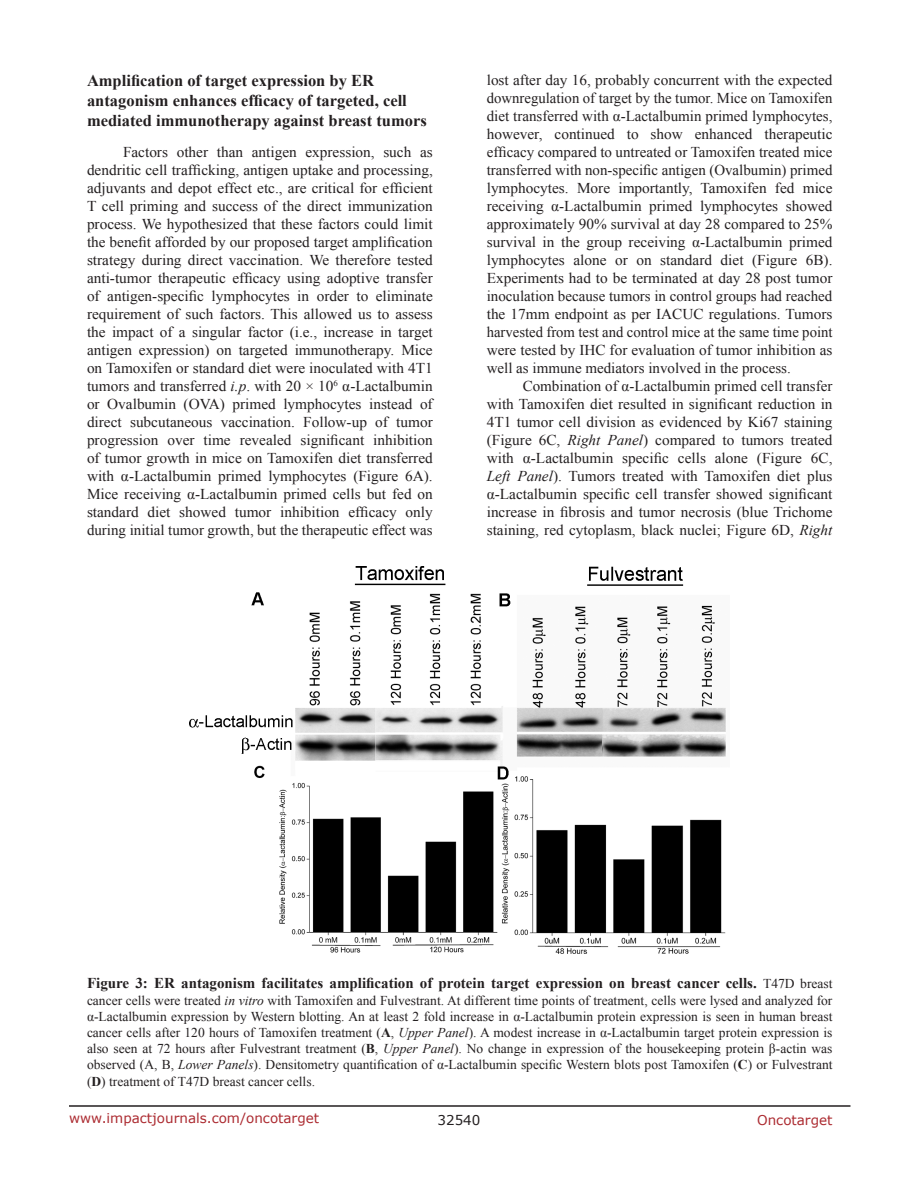
<style>
.page{position:relative;width:918px;height:1188px;background:#fff}
.page>*{position:absolute;margin:0;border:0;box-sizing:border-box;transform-origin:0 0}
.SubHeading_middle{font:700 16.5px/19.8px "Times New Roman";color:#231f20}
.BodyText{font:15px/18px "Times New Roman";color:#231f20;text-align:justify}
.FigureText{font:700 15px "Times New Roman";color:#231f20}
.FigureText-2{font:13.5px/16.2px "Times New Roman";color:#231f20;text-align:justify}
.t1{font:13.5px "Verdana";color:#ac2b31}
.t2{font:13.5px "Verdana";color:#231f20}
.s1{font-style:italic}
.s2{font-weight:400;font-size:13.5px}
.s3{font-weight:700}
</style>
<div class="page">
<hr style="left:69px;top:1105px;width:781px;height:2px;background:#231f20">
<img style="left:190px;top:566px;width:536px;height:387px">
<p class="SubHeading_middle" style="left:87px;top:70px;width:341px">Amplification of target expression by ER antagonism enhances efficacy of targeted, cell mediated immunotherapy against breast tumors</p>
<p class="BodyText" style="left:87px;top:143px;width:347px;text-indent:36px">Factors other than antigen expression, such as dendritic cell trafficking, antigen uptake and processing, adjuvants and depot effect etc., are critical for efficient T cell priming and success of the direct immunization process. We hypothesized that these factors could limit the benefit afforded by our proposed target amplification strategy during direct vaccination. We therefore tested anti-tumor therapeutic efficacy using adoptive transfer of antigen-specific lymphocytes in order to eliminate requirement of such factors. This allowed us to assess the impact of a singular factor (i.e., increase in target antigen expression) on targeted immunotherapy. Mice on Tamoxifen or standard diet were inoculated with 4T1 tumors and transferred <span class="s1">i.p</span>. with 20 × 10<sup>6</sup> α-Lactalbumin or Ovalbumin (OVA) primed lymphocytes instead of direct subcutaneous vaccination. Follow-up of tumor progression over time revealed significant inhibition of tumor growth in mice on Tamoxifen diet transferred with α-Lactalbumin primed lymphocytes (Figure 6A).<br>Mice receiving α-Lactalbumin primed cells but fed on standard diet showed tumor inhibition efficacy only during initial tumor growth, but the therapeutic effect was</p>
<p class="BodyText" style="left:487px;top:71px;width:347px">lost after day 16, probably concurrent with the expected downregulation of target by the tumor. Mice on Tamoxifen diet transferred with α-Lactalbumin primed lymphocytes, however, continued to show enhanced therapeutic efficacy compared to untreated or Tamoxifen treated mice transferred with non-specific antigen (Ovalbumin) primed lymphocytes. More importantly, Tamoxifen fed mice receiving α-Lactalbumin primed lymphocytes showed approximately 90% survival at day 28 compared to 25% survival in the group receiving α-Lactalbumin primed lymphocytes alone or on standard diet (Figure 6B).<br>Experiments had to be terminated at day 28 post tumor inoculation because tumors in control groups had reached the 17mm endpoint as per IACUC regulations. Tumors harvested from test and control mice at the same time point were tested by IHC for evaluation of tumor inhibition as well as immune mediators involved in the process.</p>
<p class="BodyText" style="left:487px;top:377px;width:347px;text-indent:36px">Combination of α-Lactalbumin primed cell transfer with Tamoxifen diet resulted in significant reduction in 4T1 tumor cell division as evidenced by Ki67 staining (Figure 6C, <span class="s1">Right Panel</span>) compared to tumors treated with α-Lactalbumin specific cells alone (Figure 6C, <span class="s1">Left Panel</span>). Tumors treated with Tamoxifen diet plus α-Lactalbumin specific cell transfer showed significant increase in fibrosis and tumor necrosis (blue Trichome staining, red cytoplasm, black nuclei; Figure 6D, <span class="s1">Right</span></p>
<p class="FigureText" style="left:87px;top:973px;width:747px">Figure 3: ER antagonism facilitates amplification of protein target expression on breast cancer cells. <span class="s2">T47D breast</span></p>
<p class="FigureText-2" style="left:87px;top:992px;width:747px">cancer cells were treated <span class="s1">in vitro</span> with Tamoxifen and Fulvestrant. At different time points of treatment, cells were lysed and analyzed for α-Lactalbumin expression by Western blotting. An at least 2 fold increase in α-Lactalbumin protein expression is seen in human breast cancer cells after 120 hours of Tamoxifen treatment (<span class="s3">A</span>, <span class="s1">Upper Panel</span>). A modest increase in α-Lactalbumin target protein expression is also seen at 72 hours after Fulvestrant treatment (<span class="s3">B</span>, <span class="s1">Upper Panel</span>). No change in expression of the housekeeping protein β-actin was observed (A, B, <span class="s1">Lower Panels</span>). Densitometry quantification of α-Lactalbumin specific Western blots post Tamoxifen (<span class="s3">C</span>) or Fulvestrant (<span class="s3">D</span>) treatment of T47D breast cancer cells.</p>
<p class="t1" style="left:69px;top:1109px;width:252px">www.impactjournals.com/oncotarget</p>
<p class="t2" style="left:438px;top:1111px;width:44px">32540</p>
<p class="t1" style="left:757px;top:1111px;width:77px">Oncotarget</p>
</div>
